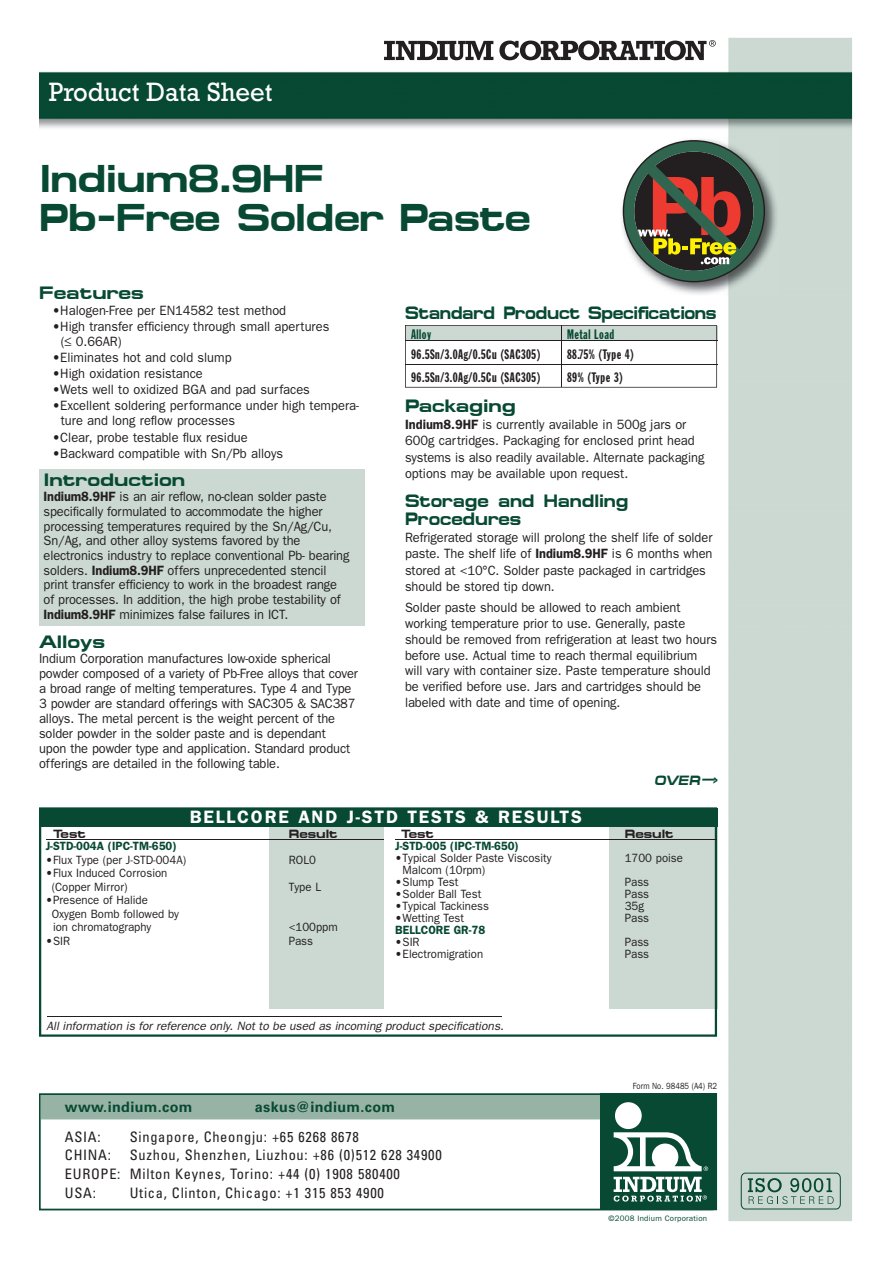
<style>
.page{position:relative;width:893px;height:1263px;background:#fff}
.page>*{position:absolute;margin:0;border:0;box-sizing:border-box;transform-origin:0 0}
.t1{font:700 39px/39px "Micro Extend FLF";letter-spacing:-.015em;color:#074932;scale:.95 1}
.t2{font:27px "Rockwell";color:#fff;scale:.95 1}
.t3{font:700 18px "Micro Extend FLF";letter-spacing:-.005em;color:#074932}
.t4{font:600 18px "Franklin Gothic";letter-spacing:.1em;color:#fff}
.t5{font:700 18px "Micro Extend FLF";letter-spacing:-.025em;color:#074932;scale:.85 1}
.t6{font:700 18px/18px "Micro Extend FLF";letter-spacing:-.005em;color:#074932;scale:.9 1}
.t7{font:condensed 14.4px/18.8px "Univers";letter-spacing:.05em;color:#231f20}
.t8{font:700 14.4px "Univers";letter-spacing:.025em;color:#074932}
.t9{font:condensed 13.65px "Univers";color:#231f20;scale:.88 1}
.t10{font:13.5px/15px "Franklin Gothic";letter-spacing:-.005em;color:#231f20;scale:.95 1}
.t11{font:13.5px "Franklin Gothic Extra Cond";letter-spacing:.04em;color:#231f20;scale:.95 1}
.t12{font:13.5px "Franklin Gothic Extra Cond";letter-spacing:.04em;color:#074932;scale:.95 1}
.t13{font:italic 700 13.5px "Micro Extend FLF";color:#074932;scale:.95 1}
.t14{font:12px/13.5px "Franklin Gothic";color:#231f20;scale:.95 1}
.t15{font:italic 12px "Franklin Gothic";color:#231f20}
.t16{font:600 12px "Franklin Gothic";color:#074932;scale:.95 1}
.t17{font:700 12px "Micro Extend FLF";color:#231f20}
.t18{font:9px "Franklin Gothic";color:#231f20;scale:.85 1}
.t19{font:7.95px "Franklin Gothic";letter-spacing:.03em;color:#074932}
.s1{font-weight:600}
</style>
<div class="page">
<img style="left:39px;top:38px;width:813px;height:1183px">
<svg style="left:748px;top:1178px;width:86px;height:26px;background:#9cb6ab"></svg>
<div style="left:741px;top:1173px;width:99px;height:36px;border:1px solid #074932;border-radius:5px"></div>
<svg style="left:384px;top:41px;width:109px;height:19px"></svg>
<svg style="left:499px;top:40px;width:217px;height:20px"></svg>
<div style="left:39px;top:469px;width:325px;height:157px;background:#cbd9d2"></div>
<svg style="left:39px;top:807px;width:678px;height:230px"></svg>
<hr style="left:46px;top:839px;width:337px;height:1px;background:#231f20">
<svg style="left:405px;top:325px;width:312px;height:63px"></svg>
<hr style="left:405px;top:340px;width:312px;height:1px;background:#231f20">
<hr style="left:395px;top:839px;width:322px;height:1px;background:#231f20">
<hr style="left:47px;top:1016px;width:455px;height:1px;background:#231f20">
<hr style="left:405px;top:364px;width:312px;height:1px;background:#231f20">
<svg style="left:39px;top:1093px;width:678px;height:117px"></svg>
<div style="left:600px;top:1093px;width:116px;height:117px;background:#074932"></div>
<div style="left:615px;top:1102px;width:27px;height:27px;background:#fff;border-radius:50%"></div>
<svg style="left:614px;top:1132px;width:94px;height:39px"></svg>
<svg style="left:614px;top:1177px;width:93px;height:24px"></svg>
<img style="left:620px;top:137px;width:158px;height:159px">
<svg style="left:624px;top:141px;width:140px;height:140px;background:#6b6354"></svg>
<h2 class="t2" style="left:49px;top:83px;width:237px">Product Data Sheet</h2>
<h1 class="t1" style="left:39px;top:164px;width:519px">Indium8.9HF<br>Pb-Free Solder Paste</h1>
<h3 class="t3" style="left:39px;top:287px;width:106px">Features</h3>
<p class="t10" style="left:53px;top:304px;width:247px">•Halogen-Free per EN14582 test method</p>
<p class="t10" style="left:61px;top:320px;width:284px;text-indent:-8px">•High transfer efficiency through small apertures (≤ 0.66AR)</p>
<p class="t10" style="left:53px;top:351px;width:190px">•Eliminates hot and cold slump</p>
<p class="t10" style="left:53px;top:367px;width:160px">•High oxidation resistance</p>
<p class="t10" style="left:53px;top:383px;width:272px">•Wets well to oxidized BGA and pad surfaces</p>
<p class="t10" style="left:61px;top:399px;width:315px;text-indent:-8px">•Excellent soldering performance under high tempera&shy;ture and long reflow processes</p>
<p class="t10" style="left:53px;top:431px;width:207px">•Clear, probe testable flux residue</p>
<p class="t10" style="left:53px;top:447px;width:244px">•Backward compatible with Sn/Pb alloys</p>
<h3 class="t3" style="left:44px;top:474px;width:143px">Introduction</h3>
<p class="t10" style="left:44px;top:490px;width:323px"><span class="s1">Indium8.9HF</span> is an air reflow, no-clean solder paste specifically formulated to accommodate the higher processing temperatures required by the Sn/Ag/Cu, Sn/Ag, and other alloy systems favored by the electronics industry to replace conventional Pb- bearing solders. <span class="s1">Indium8.9HF</span> offers unprecedented stencil print transfer efficiency to work in the broadest range of processes. In addition, the high probe testability of <span class="s1">Indium8.9HF</span> minimizes false failures in ICT.</p>
<h3 class="t3" style="left:39px;top:635px;width:67px">Alloys</h3>
<p class="t10" style="left:39px;top:652px;width:337px">Indium Corporation manufactures low-oxide spherical powder composed of a variety of Pb-Free alloys that cover a broad range of melting temperatures. Type 4 and Type 3 powder are standard offerings with SAC305 &amp; SAC387 alloys. The metal percent is the weight percent of the solder powder in the solder paste and is dependant<br>upon the powder type and application. Standard product offerings are detailed in the following table.</p>
<h3 class="t5" style="left:405px;top:307px;width:368px">Standard Product Specifications</h3>
<p class="t12" style="left:411px;top:329px;width:23px">Alloy</p>
<p class="t12" style="left:567px;top:329px;width:51px">Metal Load</p>
<p class="t11" style="left:411px;top:349px;width:138px">96.5Sn/3.0Ag/0.5Cu (SAC305)</p>
<p class="t11" style="left:567px;top:349px;width:72px">88. 5% (Type 4)</p>
<p class="t11" style="left:411px;top:372px;width:138px">96.5Sn/3.0Ag/0.5Cu (SAC305)</p>
<p class="t11" style="left:567px;top:372px;width:60px">89% (Type 3)</p>
<h3 class="t3" style="left:405px;top:400px;width:112px">Packaging</h3>
<p class="t10" style="left:405px;top:417px;width:317px;line-height:16.5px"><span class="s1">Indium8.9HF</span> is currently available in 500g jars or 600g cartridges. Packaging for enclosed print head systems is also readily available. Alternate packaging options may be available upon request.</p>
<h3 class="t6" style="left:405px;top:494px;width:249px">Storage and Handling<br>Procedures</h3>
<p class="t10" style="left:405px;top:530px;width:325px;line-height:16.5px">Refrigerated storage will prolong the shelf life of solder paste. The shelf life of <span class="s1">Indium8.9HF</span> is 6 months when stored at &lt;10°C. Solder paste packaged in cartridges should be stored tip down.</p>
<p class="t10" style="left:405px;top:601px;width:330px;line-height:15.8px">Solder paste should be allowed to reach ambient working temperature prior to use. Generally, paste should be removed from refrigeration at least two hours before use. Actual time to reach thermal equilibrium will vary with container size. Paste temperature should be verified before use. Jars and cartridges should be labeled with date and time of opening.</p>
<p class="t9" style="left:579px;top:349px;width:8px">7</p>
<p class="t13" style="left:654px;top:775px;width:68px">OVER—&gt;</p>
<h3 class="t4" style="left:190px;top:811px;width:393px">BELLCORE AND J-STD TESTS &amp; RESULTS</h3>
<p class="t17" style="left:53px;top:829px;width:34px">Test</p>
<p class="t17" style="left:289px;top:829px;width:50px">Result</p>
<p class="t16" style="left:46px;top:842px;width:139px">J-STD-004A (IPC-TM-650)</p>
<p class="t14" style="left:46px;top:854px;width:149px"><span class="s1">•</span> Flux Type (per J-STD-004A)</p>
<p class="t14" style="left:289px;top:854px;width:30px">ROL0</p>
<p class="t14" style="left:52px;top:867px;width:123px;text-indent:-6px"><span class="s1">•</span> Flux Induced Corrosion (Copper Mirror)</p>
<p class="t14" style="left:289px;top:881px;width:35px">Type L</p>
<p class="t14" style="left:52px;top:894px;width:136px;text-indent:-6px"><span class="s1">•</span> Presence of Halide<br>Oxygen Bomb followed by ion chromatography</p>
<p class="t14" style="left:289px;top:921px;width:53px">&lt;100ppm</p>
<p class="t14" style="left:46px;top:935px;width:27px">• SIR</p>
<p class="t14" style="left:289px;top:935px;width:27px">Pass</p>
<p class="t17" style="left:401px;top:829px;width:34px">Test</p>
<p class="t17" style="left:625px;top:829px;width:50px">Result</p>
<p class="t16" style="left:395px;top:842px;width:132px">J-STD-005 (IPC-TM-650)</p>
<p class="t14" style="left:395px;top:852px;width:166px">• Typical Solder Paste Viscosity</p>
<p class="t14" style="left:625px;top:852px;width:63px">1700 poise</p>
<p class="t14" style="left:403px;top:864px;width:89px">Malcom (10rpm)</p>
<p class="t14" style="left:395px;top:876px;width:68px">• Slump Test</p>
<p class="t14" style="left:625px;top:876px;width:27px">Pass</p>
<p class="t14" style="left:395px;top:888px;width:92px">• Solder Ball Test</p>
<p class="t14" style="left:625px;top:888px;width:27px">Pass</p>
<p class="t14" style="left:395px;top:900px;width:100px">• Typical Tackiness</p>
<p class="t14" style="left:625px;top:900px;width:22px">35g</p>
<p class="t14" style="left:395px;top:912px;width:74px">• Wetting Test</p>
<p class="t14" style="left:625px;top:912px;width:27px">Pass</p>
<p class="t16" style="left:395px;top:926px;width:96px">BELLCORE GR-78</p>
<p class="t14" style="left:395px;top:936px;width:27px">• SIR</p>
<p class="t14" style="left:625px;top:936px;width:27px">Pass</p>
<p class="t14" style="left:395px;top:948px;width:94px">• Electromigration</p>
<p class="t14" style="left:625px;top:948px;width:27px">Pass</p>
<p class="t15" style="left:46px;top:1022px;width:459px">All information is for reference only. Not to be used as incoming product specifications.</p>
<p class="t8" style="left:65px;top:1101px;width:129px">www.indium.com</p>
<p class="t8" style="left:255px;top:1101px;width:142px">askus@indium.com</p>
<p class="t7" style="left:65px;top:1128px;width:37px">ASIA:</p>
<p class="t7" style="left:130px;top:1128px;width:231px">Singapore, Cheongju: +65 6268 8678</p>
<p class="t7" style="left:65px;top:1147px;width:48px">CHINA:</p>
<p class="t7" style="left:65px;top:1147px;width:378px;text-indent:65px">Suzhou, Shenzhen, Liuzhou: +86 (0)512 628 34900<br>EUROPE: Milton Keynes, Torino: +44 (0) 1908 580400<br>USA:</p>
<p class="t7" style="left:130px;top:1184px;width:256px">Utica, Clinton, Chicago: +1 315 853 4900</p>
<p class="t18" style="left:633px;top:1082px;width:100px">Form No. 98485 (A4) R2</p>
<p class="t19" style="left:608px;top:1216px;width:100px">©2008 Indium Corporation</p>
</div>
